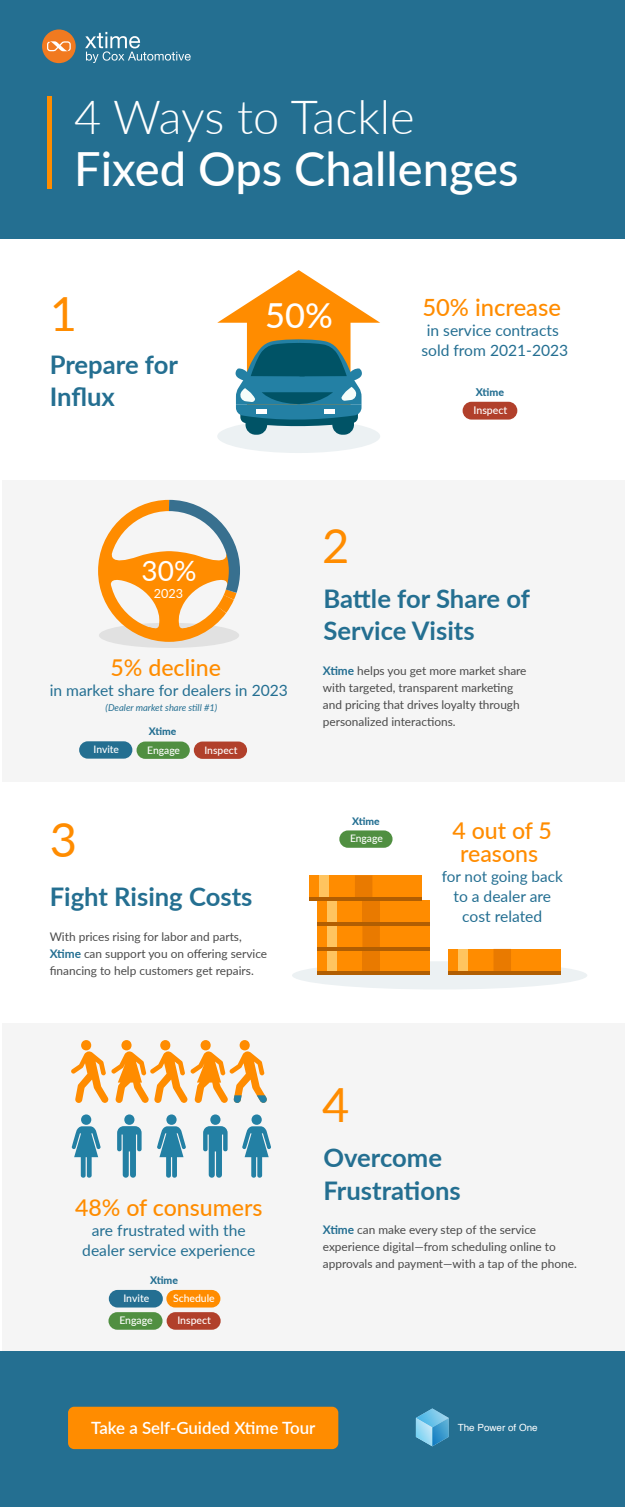
<style>
.page{position:relative;width:625px;height:1507px;background:#fff}
.page>*{position:absolute;margin:0;border:0;box-sizing:border-box;transform-origin:0 0}
.t1{font:500 47.06px "Lato";color:#fff}
.t2{font:300 47.06px "Lato";color:#fff}
.t3{font:47.06px "Lato";color:#ff8c00}
.t4{font:500 34.44px "Lato";color:#fff}
.t5{font:28px "Lato";color:#fff}
.t6{font:700 25.62px/32.5px "Lato";color:#246f91}
.t7{font:500 23.75px "Lato";color:#ff8c00}
.t8{font:500 23.12px/23.1px "Lato";color:#ff8c00;text-align:center}
.t9{font:600 16.88px "Lato";color:#fff}
.t10{font:15.62px/20px "Lato";color:#246f92;text-align:center}
.t11{font:15.31px "Lato";color:#246f92}
.t12{font:12.62px "Lato";color:#fff}
.t13{font:11.88px/16.9px "Lato";color:#4a4a4a}
.t14{font:500 10.62px "Lato";color:#fff}
.t15{font:800 10.62px "Lato";color:#246f92}
.t16{font:500 10.44px "Lato";color:#fff}
.t17{font:800 10.44px "Lato";color:#246f92}
.t18{font:500 10.31px "Lato";color:#fff}
.t19{font:800 10.31px "Lato";letter-spacing:-.02em;color:#246f92}
.t20{font:9.88px "Helvetica";color:#fff}
.t21{font:italic 9.38px "Lato";color:#246f92}
.s1{font-weight:700;color:#246f92}
</style>
<div class="page">
<div style="left:3px;top:88px;width:622px;height:1292px;background:#f5f5f5"></div>
<div style="left:0;top:0;width:625px;height:242px;background:#246f91"></div>
<div style="left:0;top:1351px;width:625px;height:155px;background:#246f91"></div>
<div style="left:0;top:239px;width:625px;height:240px;background:#fff"></div>
<div style="left:0;top:782px;width:625px;height:240px;background:#fff"></div>
<div style="left:47px;top:97px;width:5px;height:92px;background:#ff8c00"></div>
<svg style="left:85px;top:32px;width:106px;height:31px"></svg>
<div style="left:42px;top:29px;width:34px;height:34px;background:#f17a20;border-radius:50%"></div>
<svg style="left:47px;top:41px;width:24px;height:10px"></svg>
<div style="left:217px;top:419px;width:163px;height:34px;background:#ecf1f3;border-radius:50%"></div>
<div style="left:292px;top:961px;width:295px;height:28px;background:#ecf1f3;border-radius:50%"></div>
<div style="left:332px;top:408px;width:22px;height:27px;background:#005366;border-radius:10px"></div>
<div style="left:246px;top:408px;width:21px;height:27px;background:#005366;border-radius:10px"></div>
<svg style="left:217px;top:270px;width:163px;height:157px"></svg>
<hr style="left:256px;top:410px;width:11px;height:4px;background:#fff">
<hr style="left:324px;top:410px;width:11px;height:4px;background:#fff">
<svg style="left:98px;top:499px;width:142px;height:148px"></svg>
<div style="left:448px;top:949px;width:113px;height:25px;background:#ff8c00"></div>
<div style="left:494px;top:949px;width:17px;height:25px;background:#e97a00"></div>
<div style="left:458px;top:949px;width:10px;height:25px;background:#ffc45f"></div>
<svg style="left:448px;top:970px;width:113px;height:4px"></svg>
<div style="left:317px;top:949px;width:112px;height:25px;background:#ff8c00"></div>
<div style="left:362px;top:949px;width:18px;height:25px;background:#e97a00"></div>
<div style="left:327px;top:949px;width:9px;height:25px;background:#ffc45f"></div>
<svg style="left:317px;top:970px;width:112px;height:4px"></svg>
<div style="left:317px;top:925px;width:113px;height:25px;background:#ff8c00"></div>
<div style="left:362px;top:925px;width:18px;height:25px;background:#e97a00"></div>
<div style="left:327px;top:925px;width:10px;height:25px;background:#ffc45f"></div>
<hr style="left:317px;top:947px;width:113px;height:3px;background:#b15e02">
<div style="left:317px;top:900px;width:113px;height:26px;background:#ff8c00"></div>
<div style="left:362px;top:900px;width:18px;height:26px;background:#e97a00"></div>
<div style="left:327px;top:900px;width:10px;height:26px;background:#ffc45f"></div>
<hr style="left:317px;top:922px;width:113px;height:4px;background:#b15e02">
<div style="left:310px;top:875px;width:112px;height:26px;background:#ff8c00"></div>
<div style="left:355px;top:875px;width:17px;height:26px;background:#e97a00"></div>
<div style="left:320px;top:875px;width:9px;height:26px;background:#ffc45f"></div>
<hr style="left:310px;top:897px;width:112px;height:4px;background:#b15e02">
<div style="left:68px;top:1406px;width:270px;height:43px;background:#ff8c00;border-radius:6px"></div>
<svg style="left:416px;top:1408px;width:33px;height:38px"></svg>
<div style="left:463px;top:402px;width:54px;height:17px;background:#b1402b;border-radius:9px"></div>
<div style="left:339px;top:830px;width:54px;height:17px;background:#508f41;border-radius:9px"></div>
<div style="left:79px;top:741px;width:53px;height:17px;background:#246f91;border-radius:9px"></div>
<div style="left:137px;top:741px;width:53px;height:18px;background:#508f41;border-radius:9px"></div>
<div style="left:194px;top:741px;width:53px;height:18px;background:#b1402b;border-radius:9px"></div>
<div style="left:166px;top:1289px;width:54px;height:18px;background:#ff8c00;border-radius:9px"></div>
<div style="left:109px;top:1289px;width:54px;height:18px;background:#246f92;border-radius:9px"></div>
<div style="left:108px;top:1312px;width:55px;height:17px;background:#508f41;border-radius:9px"></div>
<div style="left:167px;top:1312px;width:54px;height:17px;background:#b1402b;border-radius:9px"></div>
<svg style="left:72px;top:1114px;width:29px;height:63px"></svg>
<svg style="left:117px;top:1114px;width:25px;height:63px"></svg>
<svg style="left:157px;top:1114px;width:29px;height:63px"></svg>
<svg style="left:203px;top:1114px;width:25px;height:63px"></svg>
<svg style="left:242px;top:1114px;width:29px;height:63px"></svg>
<svg style="left:71px;top:1040px;width:196px;height:63px"></svg>
<h1 class="t2" style="left:74px;top:84px;width:342px">4 Ways to Tackle</h1>
<h1 class="t1" style="left:74px;top:135px;width:446px">Fixed Ops Challenges</h1>
<h1 class="t3" style="left:50px;top:280px;width:29px">1</h1>
<h3 class="t6" style="left:50px;top:347px;width:130px">Prepare for<br>Influx</h3>
<h3 class="t5" style="left:142px;top:551px;width:56px">30%</h3>
<p class="t12" style="left:154px;top:584px;width:31px">2023</p>
<h2 class="t4" style="left:265px;top:290px;width:69px">50%</h2>
<h3 class="t7" style="left:422px;top:291px;width:140px">50% increase</h3>
<h3 class="t10" style="left:421px;top:320px;width:148px">in service contracts sold from 2021-2023</h3>
<p class="t15" style="left:476px;top:385px;width:30px">Xtime</p>
<p class="t14" style="left:474px;top:402px;width:35px">Inspect</p>
<h1 class="t3" style="left:322px;top:512px;width:29px">2</h1>
<h3 class="t6" style="left:323px;top:581px;width:208px">Battle for Share of<br>Service Visits</h3>
<h3 class="t8" style="left:111px;top:655px;width:112px">5% decline</h3>
<h3 class="t10" style="left:50px;top:679px;width:240px">in market share for dealers in 2023</h3>
<p class="t21" style="left:106px;top:700px;width:113px">(Dealer market share still #1)</p>
<p class="t19" style="left:149px;top:723px;width:29px">Xtime</p>
<p class="t18" style="left:94px;top:742px;width:27px">Invite</p>
<p class="t18" style="left:147px;top:742px;width:34px">Engage</p>
<p class="t18" style="left:204px;top:742px;width:34px">Inspect</p>
<h1 class="t3" style="left:50px;top:806px;width:29px">3</h1>
<h3 class="t6" style="left:50px;top:879px;width:204px">Fight Rising Costs</h3>
<p class="t13" style="left:50px;top:927px;width:219px">With prices rising for labor and parts,<br><span class="s1">Xtime</span> can support you on offering service financing to help customers get repairs.</p>
<p class="t13" style="left:323px;top:662px;width:205px"><span class="s1">Xtime</span> helps you get more market share with targeted, transparent marketing and pricing that drives loyalty through personalized interactions.</p>
<p class="t19" style="left:352px;top:814px;width:29px">Xtime</p>
<p class="t18" style="left:350px;top:831px;width:34px">Engage</p>
<h3 class="t8" style="left:453px;top:817px;width:101px">4 out of 5 reasons</h3>
<p class="t11" style="left:442px;top:866px;width:123px">for not going back</p>
<h3 class="t10" style="left:453px;top:886px;width:99px">to a dealer are cost related</h3>
<h3 class="t8" style="left:75px;top:1195px;width:189px">48% of consumers</h3>
<h3 class="t10" style="left:82px;top:1219px;width:175px">are frustrated with the dealer service experience</h3>
<p class="t17" style="left:150px;top:1272px;width:29px">Xtime</p>
<p class="t16" style="left:123px;top:1290px;width:27px">Invite</p>
<p class="t16" style="left:173px;top:1290px;width:43px">Schedule</p>
<p class="t16" style="left:119px;top:1313px;width:35px">Engage</p>
<p class="t16" style="left:177px;top:1313px;width:35px">Inspect</p>
<h1 class="t3" style="left:322px;top:1071px;width:29px">4</h1>
<h3 class="t6" style="left:323px;top:1140px;width:139px">Overcome<br>Frustrations</h3>
<p class="t13" style="left:323px;top:1221px;width:256px"><span class="s1">Xtime</span> can make every step of the service experience digital—from scheduling online to approvals and payment—with a tap of the phone.</p>
<h3 class="t9" style="left:91px;top:1415px;width:226px">Take a Self-Guided Xtime Tour</h3>
<p class="t20" style="left:458px;top:1419px;width:82px">The Power of One</p>
</div>
